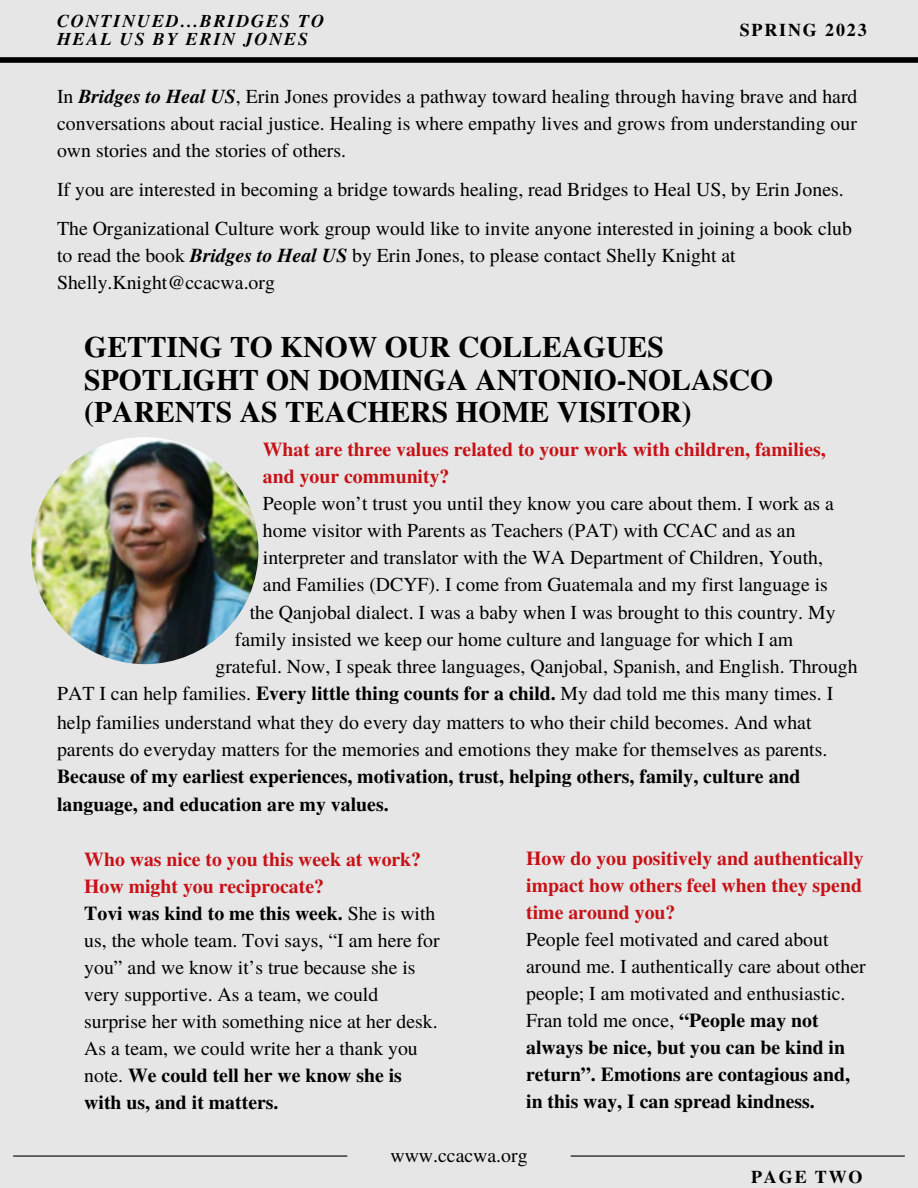
<style>
.page{position:relative;width:918px;height:1188px;background:#e6e6e6}
.page>*{position:absolute;margin:0;border:0;box-sizing:border-box;transform-origin:0 0}
.t1{font:700 29.7px/32.7px "Te X Gyre Termes";color:#000}
.t2{font:19.8px/27px "Te X Gyre Termes";color:#000}
.t3{font:700 19.8px/27px "Te X Gyre Termes";color:#c61117}
.t4{font:700 19.8px/28.2px "Te X Gyre Termes";color:#000}
.t5{font:italic 700 18px/18px "Te X Gyre Termes";letter-spacing:.105em;color:#000}
.t6{font:700 18px "Te X Gyre Termes";letter-spacing:.105em;color:#000}
.s1{font-weight:700;font-style:italic}
.s2{font-weight:700}
.s3{font-weight:700;color:#c61117}
</style>
<div class="page">
<hr style="left:13px;top:1155px;width:334px;height:2px;background:#000">
<hr style="left:571px;top:1155px;width:334px;height:2px;background:#000">
<div style="left:0;top:57px;width:918px;height:6px;background:#000"></div>
<img style="left:31px;top:437px;width:227px;height:227px;border-radius:50%">
<p class="t5" style="left:57px;top:11px;width:268px">CONTINUED...BRIDGES TO<br>HEAL US BY ERIN JONES</p>
<p class="t6" style="left:740px;top:16px;width:129px">SPRING 2023</p>
<p class="t2" style="left:57px;top:81px;width:802px;text-align:justify">In <span class="s1">Bridges to Heal US</span>, Erin Jones provides a pathway toward healing through having brave and hard conversations about racial justice. Healing is where empathy lives and grows from understanding our own stories and the stories of others.</p>
<p class="t2" style="left:57px;top:169px;width:796px;line-height:39.3px">If you are interested in becoming a bridge towards healing, read Bridges to Heal US, by Erin Jones.<br>The Organizational Culture work group would like to invite anyone interested in joining a book club</p>
<p class="t2" style="left:57px;top:241px;width:680px">to read the book <span class="s1">Bridges to Heal US</span> by Erin Jones, to please contact Shelly Knight at<br>Shelly.Knight@ccacwa.org</p>
<h1 class="t1" style="left:84px;top:329px;width:691px">GETTING TO KNOW OUR COLLEAGUES<br>SPOTLIGHT ON DOMINGA ANTONIO-NOLASCO (PARENTS AS TEACHERS HOME VISITOR)</h1>
<p class="t3" style="left:263px;top:435px;width:564px">What are three values related to your work with children, families, and your community?</p>
<p class="t2" style="left:263px;top:489px;width:573px">People won’t trust you until they know you care about them. I work as a</p>
<p class="t2" style="left:263px;top:516px;width:534px">home visitor with Parents as Teachers (PAT) with CCAC and as an</p>
<p class="t2" style="left:263px;top:543px;width:562px">interpreter and translator with the WA Department of Children, Youth,</p>
<p class="t2" style="left:263px;top:570px;width:567px">and Families (DCYF). I come from Guatemala and my first language is</p>
<p class="t2" style="left:250px;top:598px;width:587px">the Qanjobal dialect. I was a baby when I was brought to this country. My</p>
<p class="t2" style="left:235px;top:625px;width:560px">family insisted we keep our home culture and language for which I am</p>
<p class="t2" style="left:215px;top:652px;width:644px">grateful. Now, I speak three languages, Qanjobal, Spanish, and English. Through</p>
<p class="t2" style="left:57px;top:679px;width:778px">PAT I can help families. <span class="s2">Every little thing counts for a child.</span> My dad told me this many times. I</p>
<p class="t2" style="left:57px;top:707px;width:756px">help families understand what they do every day matters to who their child becomes. And what</p>
<p class="t2" style="left:57px;top:734px;width:772px">parents do everyday matters for the memories and emotions they make for themselves as parents.</p>
<p class="t4" style="left:57px;top:761px;width:745px">Because of my earliest experiences, motivation, trust, helping others, family, culture and language, and education are my values.</p>
<p class="t2" style="left:84px;top:845px;width:357px"><span class="s3">Who was nice to you this week at work?<br>How might you reciprocate?<br></span><span class="s2">Tovi was kind to me this week.</span> She is with us, the whole team. Tovi says, “I am here for you” and we know it’s true because she is very supportive. As a team, we could surprise her with something nice at her desk.<br>As a team, we could write her a thank you note. <span class="s2">We could tell her we know she is with us, and it matters.</span></p>
<p class="t3" style="left:526px;top:843px;width:339px;text-align:justify">How do you positively and authentically impact how others feel when they spend time around you?</p>
<p class="t2" style="left:526px;top:924px;width:341px">People feel motivated and cared about around me. I authentically care about other people; I am motivated and enthusiastic.<br>Fran told me once, <span class="s2">“People may not always be nice, but you can be kind in return”. Emotions are contagious and, in this way, I can spread kindness.</span></p>
<p class="t2" style="left:390px;top:1141px;width:139px">www.ccacwa.org</p>
<p class="t6" style="left:751px;top:1163px;width:113px">PAGE TWO</p>
</div>
